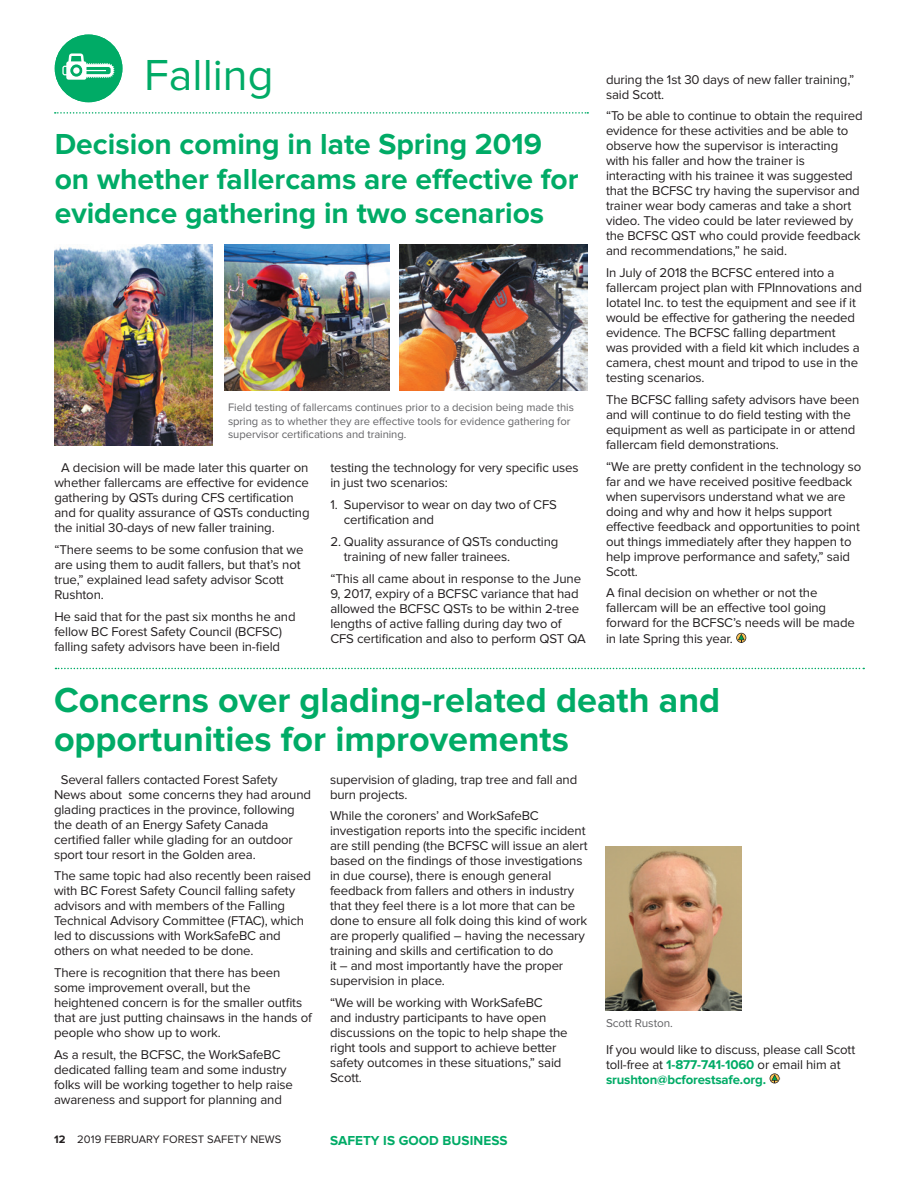
<style>
.page{position:relative;width:918px;height:1188px;background:#fff}
.page>*{position:absolute;margin:0;border:0;box-sizing:border-box;transform-origin:0 0}
.t1{font:45px "Proxima Nova";color:#00ab66}
.t2{font:700 36px/39px "Proxima Nova";color:#00ab66}
.t3{font:700 30px/34.5px "Proxima Nova";color:#00ab66}
.t4{font:700 13.5px "Proxima Nova";letter-spacing:.005em;color:#00ab66}
.t5{font:13.2px/15px "Proxima Nova";letter-spacing:-.01em;color:#231f20}
.t6{font:11.85px "Proxima Nova";letter-spacing:-.01em;color:#636366}
.t7{font:11.25px/13.5px "Proxima Nova";letter-spacing:-.005em;color:#636366}
.t8{font:11.25px "Proxima Nova";letter-spacing:.005em;color:#231f20}
.s1{font-weight:700}
.s2{font-weight:700;color:#00ab66}
</style>
<div class="page">
<svg style="left:55px;top:112px;width:533px;height:2px"></svg>
<svg style="left:56px;top:668px;width:808px;height:1px"></svg>
<div style="left:55px;top:35px;width:67px;height:67px;background:#00ab66;border-radius:50%"></div>
<svg style="left:62px;top:53px;width:53px;height:27px"></svg>
<svg style="left:770px;top:1073px;width:10px;height:10px"></svg>
<svg style="left:736px;top:633px;width:10px;height:10px"></svg>
<img style="left:54px;top:244px;width:158px;height:202px">
<img style="left:225px;top:244px;width:165px;height:146px">
<img style="left:400px;top:244px;width:188px;height:146px">
<img style="left:606px;top:847px;width:136px;height:164px">
<p class="t1" style="left:144px;top:49px;width:131px">Falling</p>
<p class="t3" style="left:55px;top:128px;width:525px">Decision coming in late Spring 2019 on whether fallercams are effective for evidence gathering in two scenarios</p>
<p class="t7" style="left:228px;top:401px;width:347px">Field testing of fallercams continues prior to a decision being made this spring as to whether they are effective tools for evidence gathering for supervisor certifications and training.</p>
<p class="t5" style="left:54px;top:461px;width:257px;text-indent:7px">A decision will be made later this quarter on whether fallercams are effective for evidence gathering by QSTs during CFS certification and for quality assurance of QSTs conducting the initial 30-days of new faller training.</p>
<p class="t5" style="left:54px;top:542px;width:251px">“There seems to be some confusion that we are using them to audit fallers, but that’s not true,” explained lead safety advisor Scott Rushton.</p>
<p class="t5" style="left:54px;top:609px;width:243px">He said that for the past six months he and fellow BC Forest Safety Council (BCFSC) falling safety advisors have been in-field</p>
<p class="t5" style="left:330px;top:461px;width:250px">testing the technology for very specific uses in just two scenarios:</p>
<p class="t5" style="left:344px;top:497px;width:215px;text-indent:-14px">1. Supervisor to wear on day two of CFS certification and</p>
<p class="t5" style="left:344px;top:534px;width:216px;text-indent:-14px">2. Quality assurance of QSTs conducting training of new faller trainees.</p>
<p class="t5" style="left:330px;top:571px;width:257px">“This all came about in response to the June 9, 2017, expiry of a BCFSC variance that had allowed the BCFSC QSTs to be within 2-tree lengths of active falling during day two of CFS certification and also to perform QST QA</p>
<p class="t5" style="left:606px;top:72px;width:250px">during the 1st 30 days of new faller training,” said Scott.</p>
<p class="t5" style="left:606px;top:109px;width:258px">“To be able to continue to obtain the required evidence for these activities and be able to observe how the supervisor is interacting with his faller and how the trainer is interacting with his trainee it was suggested that the BCFSC try having the supervisor and trainer wear body cameras and take a short video. The video could be later reviewed by the BCFSC QST who could provide feedback and recommendations,” he said.</p>
<p class="t5" style="left:606px;top:265px;width:257px">In July of 2018 the BCFSC entered into a fallercam project plan with FPInnovations and Iotatel Inc. to test the equipment and see if it would be effective for gathering the needed evidence. The BCFSC falling department<br>was provided with a field kit which includes a camera, chest mount and tripod to use in the testing scenarios.</p>
<p class="t5" style="left:606px;top:392px;width:255px">The BCFSC falling safety advisors have been and will continue to do field testing with the equipment as well as participate in or attend fallercam field demonstrations.</p>
<p class="t5" style="left:606px;top:459px;width:257px">“We are pretty confident in the technology so far and we have received positive feedback when supervisors understand what we are doing and why and how it helps support effective feedback and opportunities to point out things immediately after they happen to help improve performance and safety,” said Scott.</p>
<p class="t5" style="left:606px;top:585px;width:250px">A final decision on whether or not the fallercam will be an effective tool going forward for the BCFSC’s needs will be made in late Spring this year.</p>
<p class="t2" style="left:54px;top:681px;width:668px">Concerns over glading-related death and opportunities for improvements</p>
<p class="t5" style="left:54px;top:772px;width:259px;text-indent:7px">Several fallers contacted Forest Safety News about some concerns they had around glading practices in the province, following the death of an Energy Safety Canada certified faller while glading for an outdoor sport tour resort in the Golden area.</p>
<p class="t5" style="left:54px;top:869px;width:259px">The same topic had also recently been raised with BC Forest Safety Council falling safety advisors and with members of the Falling Technical Advisory Committee (FTAC), which led to discussions with WorkSafeBC and others on what needed to be done.</p>
<p class="t5" style="left:54px;top:966px;width:259px">There is recognition that there has been some improvement overall, but the heightened concern is for the smaller outfits that are just putting chainsaws in the hands of people who show up to work.</p>
<p class="t5" style="left:54px;top:1047px;width:241px">As a result, the BCFSC, the WorkSafeBC dedicated falling team and some industry folks will be working together to help raise awareness and support for planning and</p>
<p class="t5" style="left:330px;top:772px;width:249px">supervision of glading, trap tree and fall and burn projects.</p>
<p class="t5" style="left:330px;top:809px;width:259px">While the coroners’ and WorkSafeBC investigation reports into the specific incident are still pending (the BCFSC will issue an alert based on the findings of those investigations in due course), there is enough general feedback from fallers and others in industry that they feel there is a lot more that can be done to ensure all folk doing this kind of work are properly qualified – having the necessary training and skills and certification to do<br>it – and most importantly have the proper supervision in place.</p>
<p class="t5" style="left:330px;top:996px;width:239px">“We will be working with WorkSafeBC<br>and industry participants to have open discussions on the topic to help shape the right tools and support to achieve better safety outcomes in these situations,” said Scott.</p>
<p class="t8" style="left:54px;top:1132px;width:229px"><span class="s1">12</span> 2019 FEBRUARY FOREST SAFETY NEWS</p>
<p class="t4" style="left:330px;top:1132px;width:179px">SAFETY IS GOOD BUSINESS</p>
<p class="t6" style="left:606px;top:1016px;width:68px">Scott Ruston.</p>
<p class="t5" style="left:606px;top:1042px;width:251px">If you would like to discuss, please call Scott toll-free at <span class="s2">1-877-741-1060</span> or email him at <span class="s2">srushton@bcforestsafe.org.</span></p>
</div>
